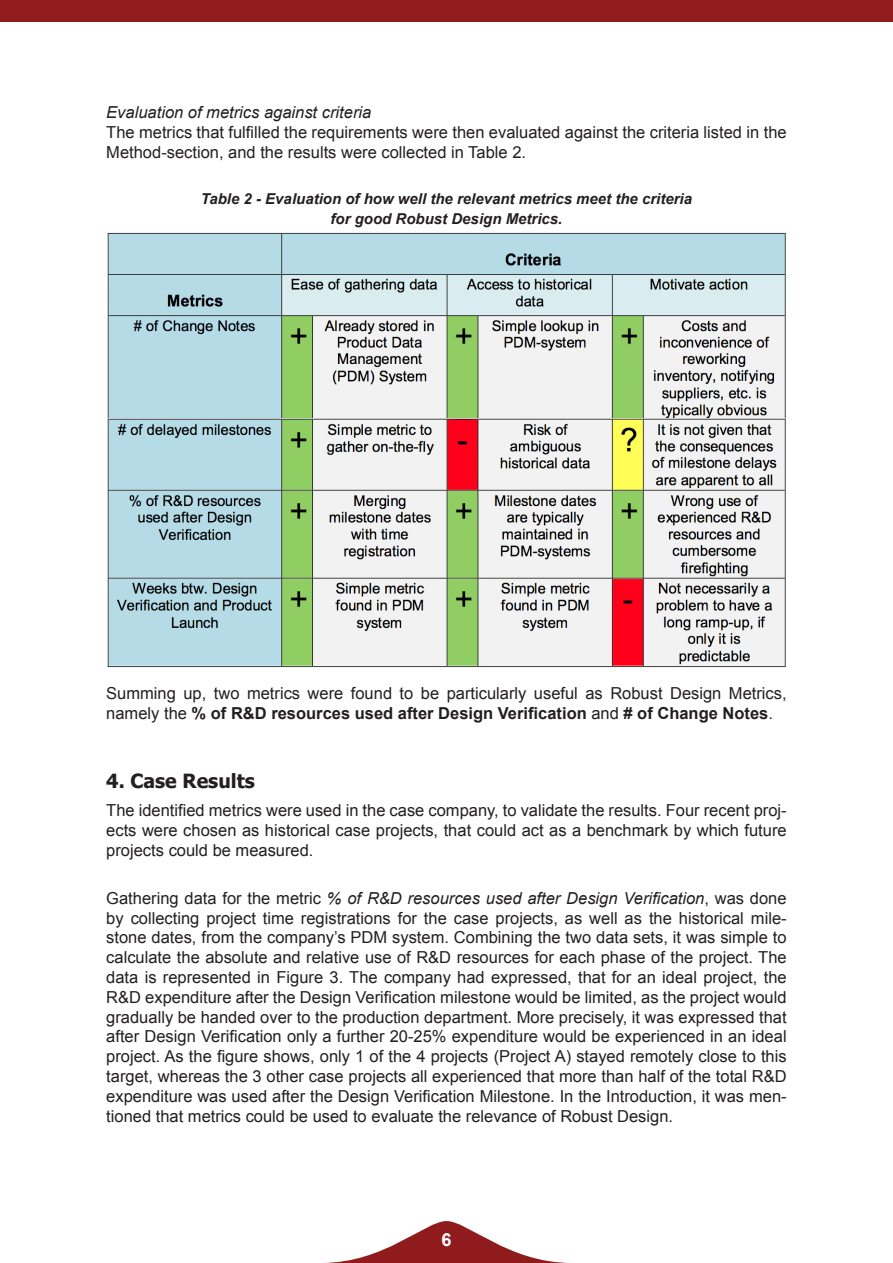
<style>
.page{position:relative;width:893px;height:1263px;background:#fff}
.page>*{position:absolute;margin:0;border:0;box-sizing:border-box;transform-origin:0 0}
.t1{font:700 19.5px "Tahoma";color:#231f20}
.t2{font:700 18px "Arial";color:#fff}
.t3{font:16.5px/19.8px "Arial";color:#231f20}
.t4{font:italic 16.5px "Arial";color:#231f20}
.t5{font:italic 700 15px/19.8px "Arial";color:#231f20;text-align:center}
.s1{font-weight:700}
.s2{font-style:italic}
</style>
<div class="page">
<svg style="left:324px;top:1221px;width:245px;height:42px"></svg>
<div style="left:0;top:0;width:893px;height:21px;background:#901c1c"></div>
<img style="left:107px;top:232px;width:679px;height:187px">
<img style="left:107px;top:419px;width:679px;height:249px">
<p class="t4" style="left:106px;top:102px;width:267px">Evaluation of metrics against criteria</p>
<p class="t3" style="left:106px;top:123px;width:682px">The metrics that fulfilled the requirements were then evaluated against the criteria listed in the<br>Method-section, and the results were collected in Table 2.</p>
<p class="t5" style="left:201px;top:190px;width:493px">Table 2 - Evaluation of how well the relevant metrics meet the criteria for good Robust Design Metrics.</p>
<p class="t3" style="left:106px;top:684px;width:682px">Summing up, two metrics were found to be particularly useful as Robust Design Metrics, namely the <span class="s1">% of R&amp;D resources used after Design Verification</span> and <span class="s1"># of Change Notes</span>.</p>
<p class="t1" style="left:106px;top:767px;width:150px">4. Case Results</p>
<p class="t3" style="left:106px;top:801px;width:682px;text-align:justify">The identified metrics were used in the case company, to validate the results. Four recent proj&shy;ects were chosen as historical case projects, that could act as a benchmark by which future projects could be measured.</p>
<p class="t3" style="left:106px;top:888px;width:682px;text-align:justify">Gathering data for the metric <span class="s2">% of R&amp;D resources used after Design Verification</span>, was done by collecting project time registrations for the case projects, as well as the historical mile&shy;stone dates, from the company’s PDM system. Combining the two data sets, it was simple to calculate the absolute and relative use of R&amp;D resources for each phase of the project. The data is represented in Figure 3. The company had expressed, that for an ideal project, the R&amp;D expenditure after the Design Verification milestone would be limited, as the project would gradually be handed over to the production department. More precisely, it was expressed that after Design Verification only a further 20-25% expenditure would be experienced in an ideal project. As the figure shows, only 1 of the 4 projects (Project A) stayed remotely close to this target, whereas the 3 other case projects all experienced that more than half of the total R&amp;D expenditure was used after the Design Verification Milestone. In the Introduction, it was men&shy;tioned that metrics could be used to evaluate the relevance of Robust Design.</p>
<p class="t2" style="left:441px;top:1228px;width:12px">6</p>
</div>
